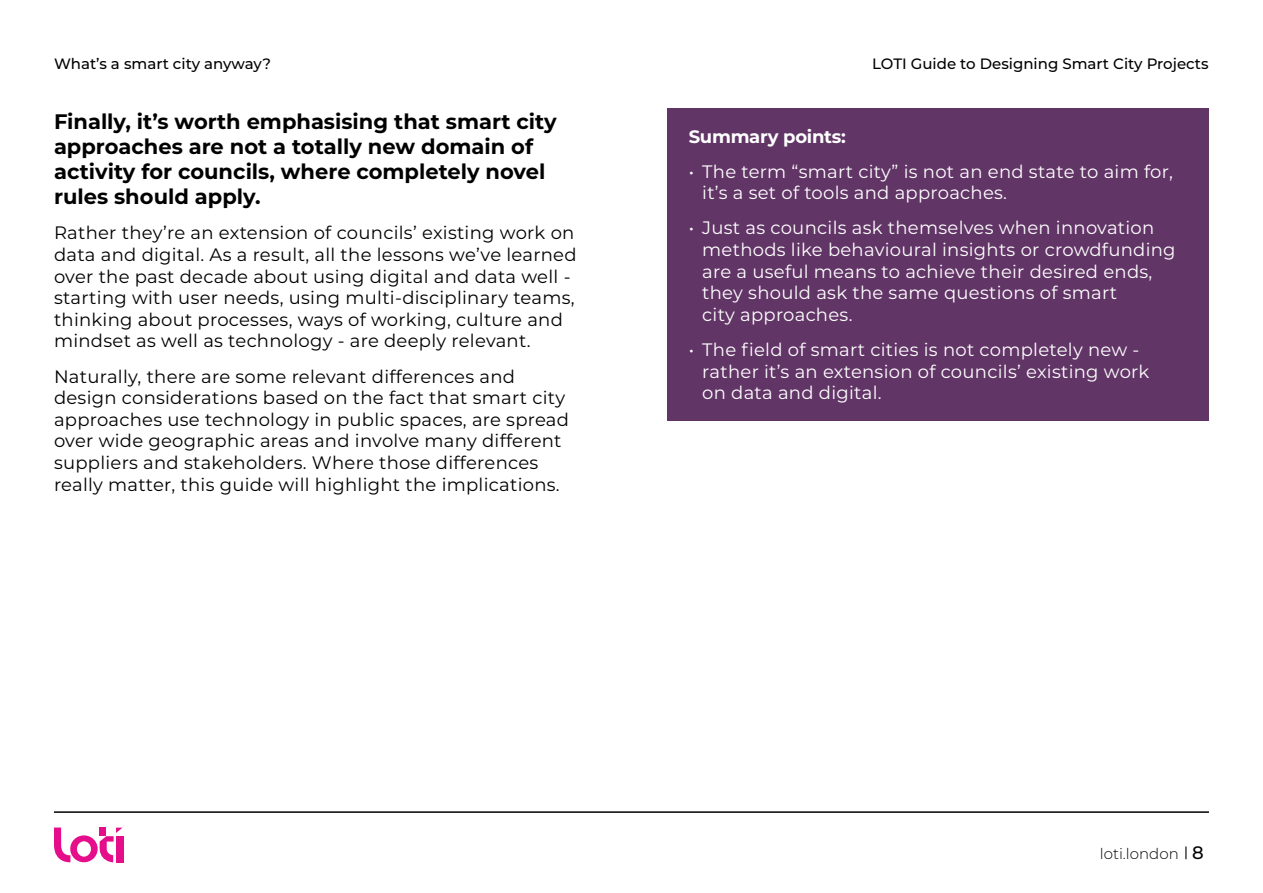
<style>
.page{position:relative;width:1263px;height:893px;background:#fff}
.page>*{position:absolute;margin:0;border:0;box-sizing:border-box;transform-origin:0 0}
.Intro_Bold_14{font:700 21px/25.2px "Montserrat";color:#000}
.Body_Copy_12{font:18px/21.6px "Montserrat";letter-spacing:.015em;color:#000}
.t1{font:18px/21.6px "Montserrat";letter-spacing:.015em;color:#fff}
.Intro_Bold_16{font:700 18px "Montserrat";letter-spacing:-.015em;color:#fff}
.t2{font:500 15px "Montserrat";color:#000}
.t3{font:300 15px "Montserrat";color:#000}
.s1{font-weight:500;font-size:18px}
</style>
<div class="page">
<div style="left:667px;top:108px;width:542px;height:313px;background:#623567"></div>
<svg style="left:1185px;top:846px;width:1px;height:13px"></svg>
<svg style="left:54px;top:827px;width:69px;height:36px"></svg>
<div style="left:116px;top:836px;width:7px;height:26px;background:#e50d89"></div>
<hr style="left:54px;top:811px;width:1155px;height:2px;background:#000">
<p class="t2" style="left:54px;top:53px;width:219px">What’s a smart city anyway?</p>
<p class="t2" style="left:872px;top:53px;width:338px">LOTI Guide to Designing Smart City Projects</p>
<p class="Intro_Bold_14" style="left:54px;top:108px;width:504px">Finally, it’s worth emphasising that smart city approaches are not a totally new domain of activity for councils, where completely novel rules should apply.</p>
<p class="Body_Copy_12" style="left:54px;top:222px;width:524px">Rather they’re an extension of councils’ existing work on data and digital. As a result, all the lessons we’ve learned over the past decade about using digital and data well - starting with user needs, using multi-disciplinary teams, thinking about processes, ways of working, culture and mindset as well as technology - are deeply relevant.</p>
<p class="Body_Copy_12" style="left:54px;top:365px;width:517px">Naturally, there are some relevant differences and design considerations based on the fact that smart city approaches use technology in public spaces, are spread over wide geographic areas and involve many different suppliers and stakeholders. Where those differences really matter, this guide will highlight the implications.</p>
<p class="Intro_Bold_16" style="left:689px;top:123px;width:158px">Summary points:</p>
<p class="t1" style="left:702px;top:160px;width:472px;text-indent:-14px">• The term “smart city” is not an end state to aim for, it’s a set of tools and approaches.</p>
<p class="t1" style="left:702px;top:217px;width:475px;text-indent:-14px">• Just as councils ask themselves when innovation methods like behavioural insights or crowdfunding are a useful means to achieve their desired ends, they should ask the same questions of smart<br>city approaches.</p>
<p class="t1" style="left:702px;top:338px;width:449px;text-indent:-14px">• The field of smart cities is not completely new - rather it’s an extension of councils’ existing work on data and digital.</p>
<p class="t3" style="left:1100px;top:843px;width:105px">loti.london <span class="s1">8</span></p>
</div>
